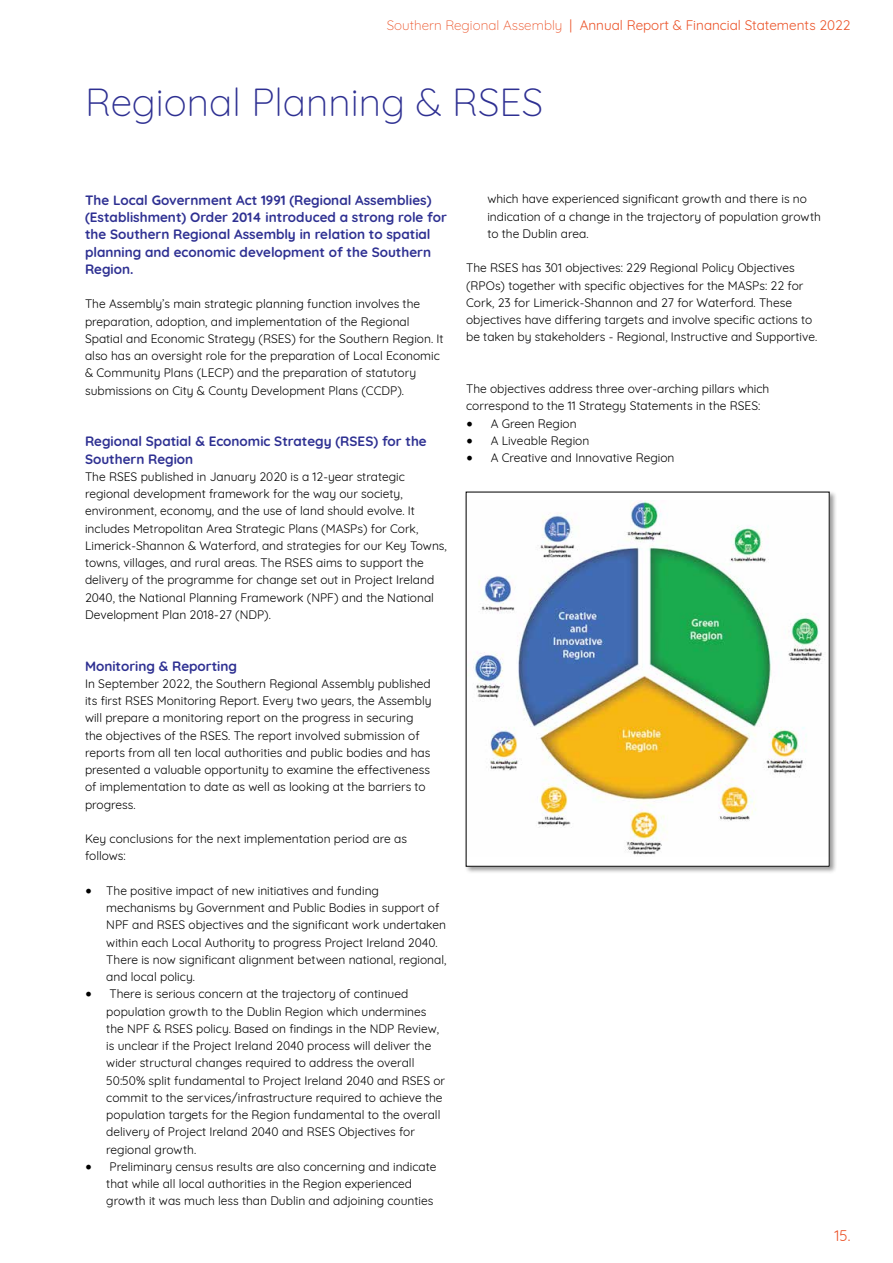
<style>
.page{position:relative;width:893px;height:1263px;background:#fff}
.page>*{position:absolute;margin:0;border:0;box-sizing:border-box;transform-origin:0 0}
.t1{font:300 39px "Quicksand";color:#2e3092}
.t2{font:15px "Quicksand";color:#eb5126}
.t3{font:700 13.5px/17.2px "Quicksand";color:#2e3092}
.t4{font:13.5px "Quicksand";color:#eb5126}
.t5{font:12px/17.2px "Quicksand";color:#000}
.s1{font-weight:300}
.s2{font-family:"Minion Pro";font-size:18px}
</style>
<div class="page">
<div style="left:464px;top:490px;width:373px;height:384px;background:#000;opacity:.4"></div>
<div style="left:466px;top:492px;width:363px;height:374px;background:#fff"></div>
<img style="left:473px;top:500px;width:349px;height:355px">
<p class="t4" style="left:387px;top:15px;width:465px"><span class="s1">Southern Regional Assembly</span> | Annual Report &amp; Financial Statements 2022</p>
<h1 class="t1" style="left:85px;top:71px;width:460px">Regional Planning &amp; RSES</h1>
<p class="t3" style="left:85px;top:190px;width:363px">The Local Government Act 1991 (Regional Assemblies) (Establishment) Order 2014 introduced a strong role for the Southern Regional Assembly in relation to spatial planning and economic development of the Southern Region.</p>
<p class="t5" style="left:85px;top:294px;width:360px">The Assembly’s main strategic planning function involves the preparation, adoption, and implementation of the Regional Spatial and Economic Strategy (RSES) for the Southern Region. It also has an oversight role for the preparation of Local Economic &amp; Community Plans (LECP) and the preparation of statutory submissions on City &amp; County Development Plans (CCDP).</p>
<p class="t3" style="left:85px;top:432px;width:343px">Regional Spatial &amp; Economic Strategy (RSES) for the<br>Southern Region</p>
<p class="t5" style="left:85px;top:467px;width:363px">The RSES published in January 2020 is a 12-year strategic regional development framework for the way our society, environment, economy, and the use of land should evolve. It includes Metropolitan Area Strategic Plans (MASPs) for Cork, Limerick-Shannon &amp; Waterford, and strategies for our Key Towns, towns, villages, and rural areas. The RSES aims to support the delivery of the programme for change set out in Project Ireland 2040, the National Planning Framework (NPF) and the National Development Plan 2018-27 (NDP).</p>
<p class="t3" style="left:85px;top:656px;width:153px">Monitoring &amp; Reporting</p>
<p class="t5" style="left:85px;top:674px;width:348px">In September 2022, the Southern Regional Assembly published its first RSES Monitoring Report. Every two years, the Assembly will prepare a monitoring report on the progress in securing the objectives of the RSES. The report involved submission of reports from all ten local authorities and public bodies and has presented a valuable opportunity to examine the effectiveness of implementation to date as well as looking at the barriers to progress.</p>
<p class="t5" style="left:85px;top:829px;width:324px">Key conclusions for the next implementation period are as follows:</p>
<p class="t5" style="left:106px;top:881px;width:342px;text-indent:-21px"><span class="s2">•</span> The positive impact of new initiatives and funding mechanisms by Government and Public Bodies in support of NPF and RSES objectives and the significant work undertaken within each Local Authority to progress Project Ireland 2040.<br>There is now significant alignment between national, regional, and local policy.</p>
<p class="t5" style="left:106px;top:984px;width:340px;text-indent:-21px"><span class="s2">•</span> There is serious concern at the trajectory of continued population growth to the Dublin Region which undermines the NPF &amp; RSES policy. Based on findings in the NDP Review, is unclear if the Project Ireland 2040 process will deliver the wider structural changes required to address the overall 50:50% split fundamental to Project Ireland 2040 and RSES or commit to the services/infrastructure required to achieve the population targets for the Region fundamental to the overall delivery of Project Ireland 2040 and RSES Objectives for regional growth.</p>
<p class="t5" style="left:106px;top:1157px;width:332px;text-indent:-21px"><span class="s2">•</span> Preliminary census results are also concerning and indicate that while all local authorities in the Region experienced growth it was much less than Dublin and adjoining counties</p>
<p class="t5" style="left:487px;top:189px;width:335px">which have experienced significant growth and there is no indication of a change in the trajectory of population growth to the Dublin area.</p>
<p class="t5" style="left:466px;top:258px;width:353px">The RSES has 301 objectives: 229 Regional Policy Objectives (RPOs) together with specific objectives for the MASPs: 22 for Cork, 23 for Limerick-Shannon and 27 for Waterford. These objectives have differing targets and involve specific actions to be taken by stakeholders - Regional, Instructive and Supportive.</p>
<p class="t5" style="left:466px;top:379px;width:305px">The objectives address three over-arching pillars which correspond to the 11 Strategy Statements in the RSES:</p>
<p class="t5" style="left:466px;top:413px;width:112px"><span class="s2">•</span> A Green Region</p>
<p class="t5" style="left:466px;top:431px;width:125px"><span class="s2">•</span> A Liveable Region</p>
<p class="t5" style="left:466px;top:448px;width:210px"><span class="s2">•</span> A Creative and Innovative Region</p>
<p class="t2" style="left:834px;top:1224px;width:17px">15.</p>
</div>
